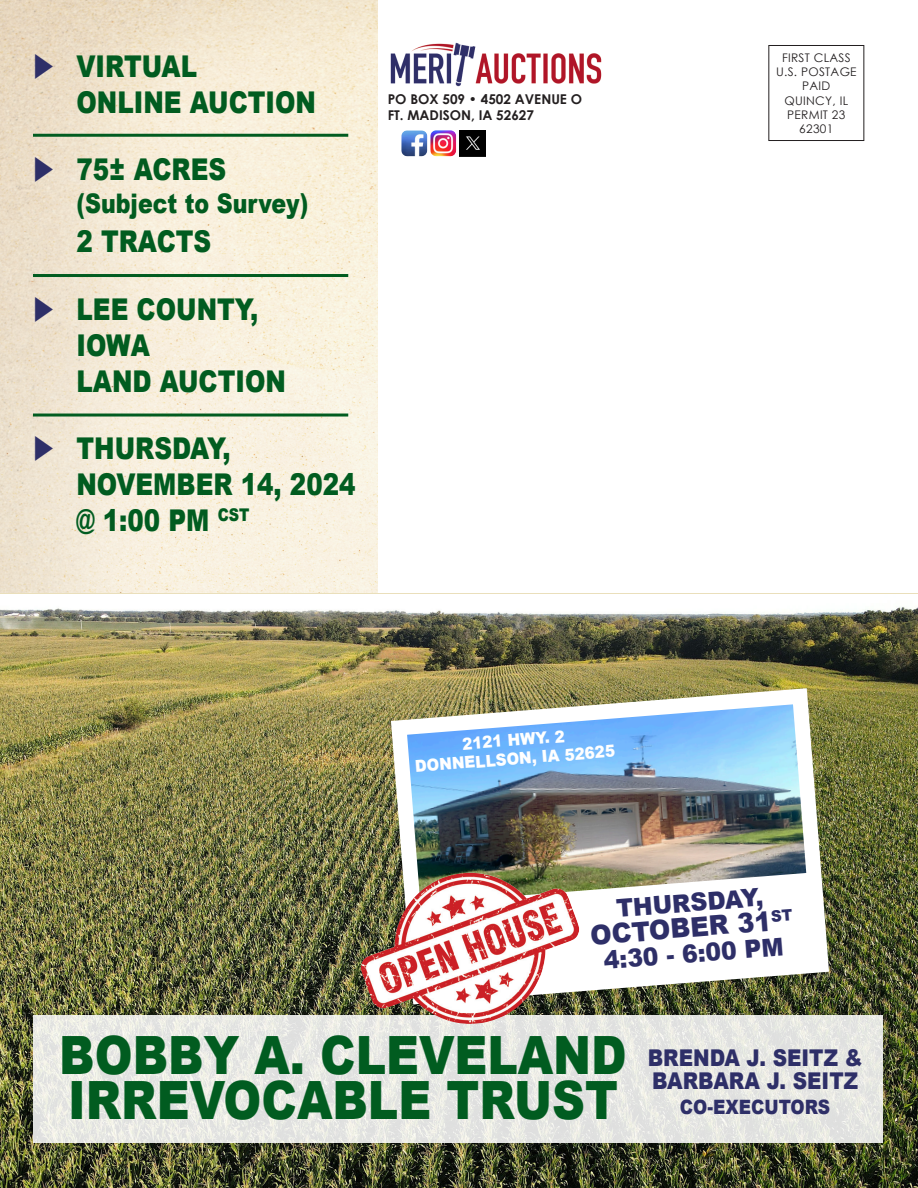
<style>
.page{position:relative;width:918px;height:1188px;background:#fff}
.page>*{position:absolute;margin:0;border:0;box-sizing:border-box;transform-origin:0 0}
.t1{font:900 52.8px "Arial";color:#015c20;scale:.86 1}
.t2{font:900 30px "Arial";color:#015c20;scale:.82 1}
.t3{font:900 27px "Arial";color:#015c20;scale:.82 1}
.t4{font:900 27px "Arial";color:#2e2f68;scale:.95 1}
.t5{font:900 24.75px "Arial";color:#2e2f68;scale:.95 1}
.t6{font:900 23.1px/22.2px "Arial";color:#2e2f68;scale:.86 1}
.t7{font:900 19.8px "Arial";color:#2e2f68;scale:.86 1}
.t8{font:900 16.5px "Arial";color:#fff;scale:.92 1}
.t9{font:700 13.5px "Century Gothic";color:#231f20}
.t10{font:11.85px "Century Gothic";letter-spacing:.025em;color:#231f20}
.s1{color:#2e2f68}
</style>
<div class="page">
<svg style="left:0;top:0;width:378px;height:594px;background:#f4ead6"></svg>
<img style="left:390px;top:42px;width:212px;height:45px">
<div style="left:769px;top:45px;width:95px;height:96px;border:1px solid #231f20"></div>
<img style="left:401px;top:130px;width:26px;height:26px">
<img style="left:430px;top:130px;width:26px;height:26px">
<img style="left:459px;top:130px;width:26px;height:26px">
<hr style="left:33px;top:134px;width:315px;height:3px;background:#015c20">
<hr style="left:33px;top:274px;width:315px;height:3px;background:#015c20">
<hr style="left:33px;top:414px;width:315px;height:3px;background:#015c20">
<img style="left:0;top:606px;width:918px;height:582px">
<div style="left:33px;top:1015px;width:849px;height:128px;background:linear-gradient(to right,#e9eae5,#e6e6e3)"></div>
<img style="left:383px;top:680px;width:454px;height:333px">
<svg style="left:524px;top:872px;width:296px;height:115px"></svg>
<img style="left:360px;top:873px;width:219px;height:151px">
<p class="t2" style="left:33px;top:45px;width:202px"><span class="s1">◆</span> VIRTUAL</p>
<p class="t2" style="left:76px;top:81px;width:294px">ONLINE AUCTION</p>
<p class="t2" style="left:33px;top:148px;width:237px"><span class="s1">◆</span> 75± ACRES</p>
<p class="t3" style="left:76px;top:184px;width:284px">(Subject to Survey)</p>
<p class="t2" style="left:76px;top:220px;width:166px">2 TRACTS</p>
<p class="t2" style="left:33px;top:287px;width:276px"><span class="s1">◆</span> LEE COUNTY,</p>
<p class="t2" style="left:76px;top:323px;width:91px">IOWA</p>
<p class="t2" style="left:76px;top:359px;width:257px">LAND AUCTION</p>
<p class="t2" style="left:33px;top:426px;width:242px"><span class="s1">◆</span> THURSDAY,</p>
<p class="t2" style="left:76px;top:462px;width:342px">NOVEMBER 14, 2024</p>
<p class="t2" style="left:76px;top:498px;width:213px">@ 1:00 PM <sup>CST</sup></p>
<p class="t9" style="left:388px;top:90px;width:196px">PO BOX 509 • 4502 AVENUE O</p>
<p class="t9" style="left:388px;top:106px;width:148px">FT. MADISON, IA 52627</p>
<p class="t10" style="left:782px;top:49px;width:70px">FIRST CLASS</p>
<p class="t10" style="left:776px;top:64px;width:82px">U.S. POSTAGE</p>
<p class="t10" style="left:802px;top:78px;width:30px">PAID</p>
<p class="t10" style="left:784px;top:92px;width:65px">QUINCY, IL</p>
<p class="t10" style="left:787px;top:106px;width:60px">PERMIT 23</p>
<p class="t10" style="left:799px;top:121px;width:36px">62301</p>
<p class="t8" style="left:461px;top:732px;width:113px;rotate:-4deg">2121 HWY. 2</p>
<p class="t8" style="left:414px;top:754px;width:220px;rotate:-4deg">DONNELLSON, IA 52625</p>
<p class="t5" style="left:615px;top:890px;width:157px;rotate:-4deg">THURSDAY,</p>
<p class="t4" style="left:589px;top:916px;width:215px;rotate:-5deg">OCTOBER 31<sup>ST</sup></p>
<p class="t5" style="left:603px;top:942px;width:191px;rotate:-4deg">4:30 - 6:00 PM</p>
<p class="t1" style="left:59px;top:1016px;width:661px">BOBBY A. CLEVELAND</p>
<p class="t1" style="left:68px;top:1062px;width:641px">IRREVOCABLE TRUST</p>
<p class="t6" style="left:648px;top:1046px;width:251px">BRENDA J. SEITZ &amp;<br>BARBARA J. SEITZ</p>
<p class="t7" style="left:680px;top:1092px;width:176px">CO-EXECUTORS</p>
</div>
